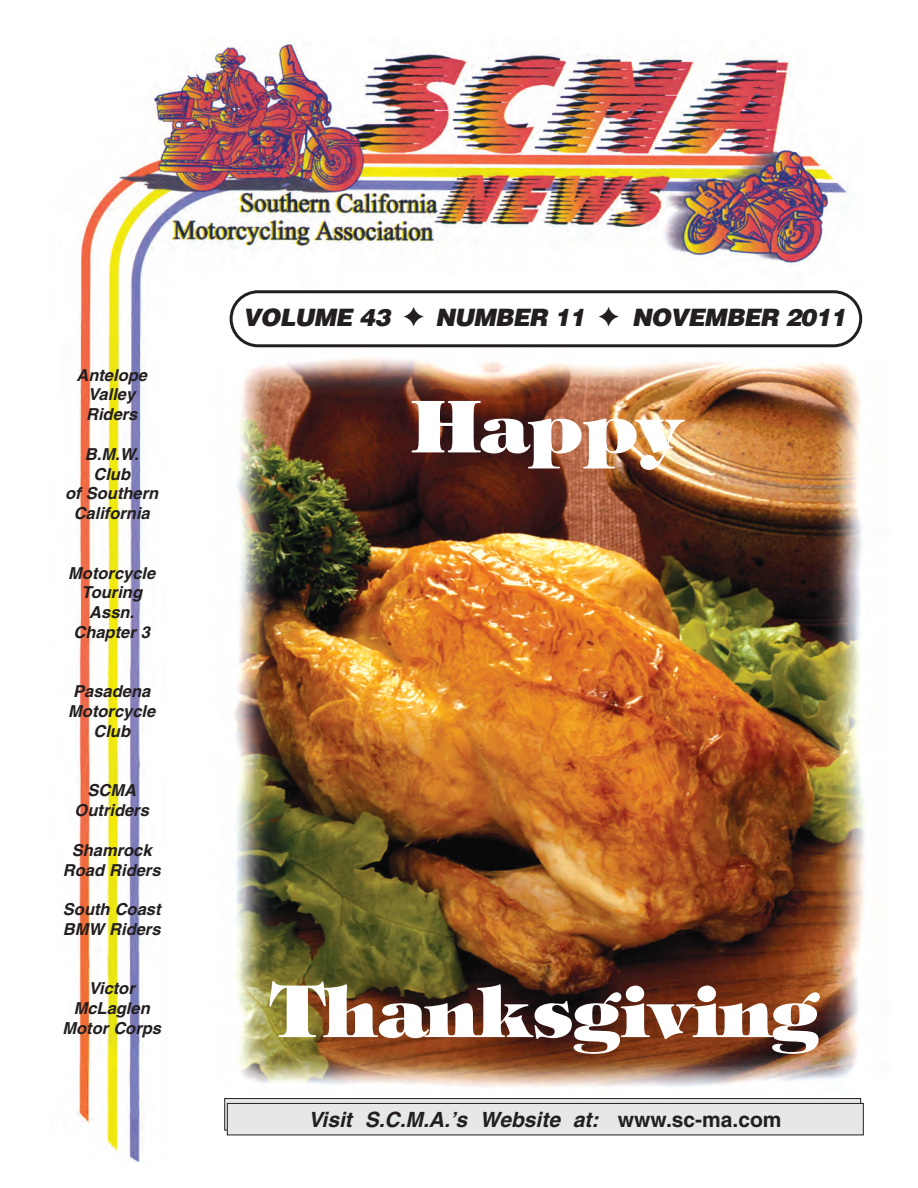
<style>
.page{position:relative;width:918px;height:1188px;background:#fff}
.page>*{position:absolute;margin:0;border:0;box-sizing:border-box;transform-origin:0 0}
.t1{font:800 72px "Tiffany";color:#fff}
.t2{font:italic 900 24px "Helvetica";color:#231f20}
.t3{font:italic 700 21px "Helvetica";color:#231f20}
.t4{font:italic 700 16.5px/19.8px "Helvetica";color:#231f20;text-align:center}
.s1{font-style:normal}
</style>
<div class="page">
<img style="left:76px;top:41px;width:787px;height:1120px">
<img style="left:207px;top:332px;width:658px;height:783px">
<div style="left:225px;top:1099px;width:635px;height:31px;background:linear-gradient(to right,#e6e7e9,#e6e7e9)"></div>
<div style="left:224px;top:1098px;width:637px;height:32px;border:1px solid #231f20"></div>
<svg style="left:230px;top:290px;width:632px;height:57px"></svg>
<div style="left:228px;top:1104px;width:635px;height:31px;background:#e6e7e9"></div>
<div style="left:227px;top:1103px;width:637px;height:32px;border:1px solid #231f20"></div>
<p class="t4" style="left:76px;top:367px;width:75px">Antelope<br>Valley<br>Riders</p>
<p class="t4" style="left:65px;top:446px;width:98px">B.M.W.<br>Club<br>of Southern<br>California</p>
<p class="t4" style="left:68px;top:565px;width:92px">Motorcycle<br>Touring<br>Assn.<br>Chapter 3</p>
<p class="t4" style="left:68px;top:683px;width:92px">Pasadena<br>Motorcycle<br>Club</p>
<p class="t4" style="left:75px;top:782px;width:79px">SCMA<br>Outriders</p>
<p class="t4" style="left:63px;top:842px;width:102px">Shamrock<br>Road Riders</p>
<p class="t4" style="left:63px;top:901px;width:102px;text-align:left">South Coast<br>BMW Riders</p>
<p class="t4" style="left:63px;top:980px;width:103px">Victor<br>McLaglen<br>Motor Corps</p>
<h2 class="t2" style="left:243px;top:309px;width:609px">VOLUME 43 ✦ NUMBER 11 ✦ NOVEMBER 2011</h2>
<h1 class="t1" style="left:412px;top:398px;width:271px">Happy</h1>
<h1 class="t1" style="left:272px;top:983px;width:548px">Thanksgiving</h1>
<p class="t3" style="left:308px;top:1112px;width:475px">Visit S.C.M.A.’s Website at: <span class="s1">www . s c - m a . c o m</span></p>
</div>
